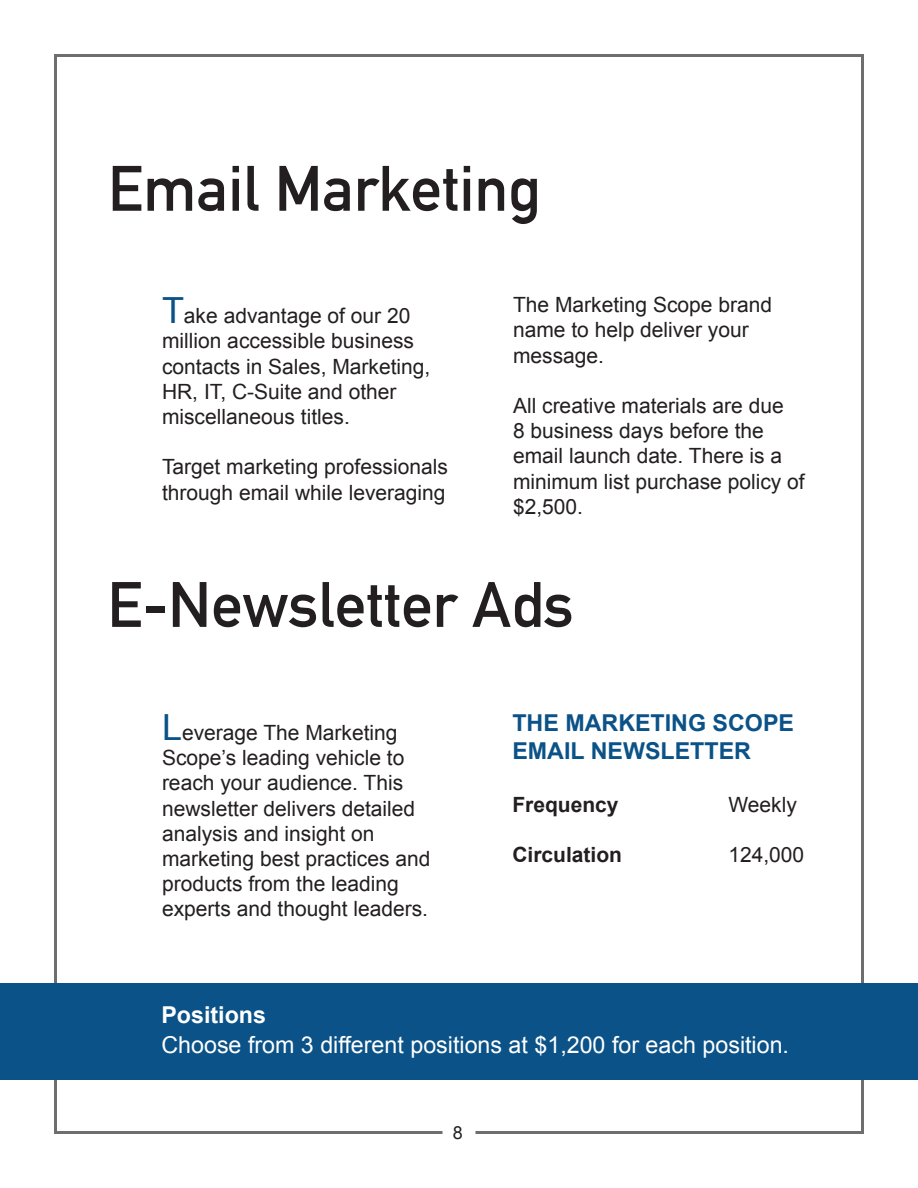
<style>
.page{position:relative;width:918px;height:1188px;background:#fff}
.page>*{position:absolute;margin:0;border:0;box-sizing:border-box;transform-origin:0 0}
.t1{font:700 63px "DIN Alternate";color:#231f20}
.t2{font:23.25px "Arial";color:#fff}
.t3{font:700 23.25px "Arial";color:#0a5287}
.t4{font:700 23.25px "Arial";color:#fff}
.t5{font:21px/25.2px "Arial";color:#231f20}
.t6{font:700 21px "Arial";color:#231f20}
.t7{font:18px "Arial";color:#231f20}
.s1{font-size:36px;color:#0a5287}
</style>
<div class="page">
<div style="left:0;top:983px;width:918px;height:97px;background:#0a5287"></div>
<div style="left:442px;top:1116px;width:34px;height:33px;border:2px solid #fff;border-radius:50%"></div>
<p class="t1" style="left:108px;top:141px;width:435px">Email Marketing</p>
<p class="t5" style="left:162px;top:303px;width:270px"><span class="s1">T</span>ake advantage of our 20 million accessible business contacts in Sales, Marketing,<br>HR, IT, C-Suite and other miscellaneous titles.</p>
<p class="t5" style="left:162px;top:455px;width:287px">Target marketing professionals through email while leveraging</p>
<p class="t5" style="left:513px;top:293px;width:261px">The Marketing Scope brand name to help deliver your message.</p>
<p class="t5" style="left:513px;top:393px;width:293px">All creative materials are due<br>8 business days before the email launch date. There is a minimum list purchase policy of $2,500.</p>
<p class="t1" style="left:107px;top:557px;width:468px">E-Newsletter Ads</p>
<p class="t5" style="left:162px;top:720px;width:270px"><span class="s1">L</span>everage The Marketing<br>Scope’s leading vehicle to reach your audience. This newsletter delivers detailed analysis and insight on marketing best practices and products from the leading experts and thought leaders.</p>
<p class="t3" style="left:512px;top:707px;width:283px">THE MARKETING SCOPE</p>
<p class="t3" style="left:512px;top:735px;width:240px">EMAIL NEWSLETTER</p>
<p class="t6" style="left:512px;top:791px;width:108px">Frequency</p>
<p class="t5" style="left:728px;top:792px;width:70px">Weekly</p>
<p class="t6" style="left:512px;top:841px;width:111px">Circulation</p>
<p class="t5" style="left:728px;top:842px;width:77px">124,000</p>
<p class="t4" style="left:161px;top:1000px;width:106px">Positions</p>
<p class="t2" style="left:161px;top:1030px;width:629px">Choose from 3 different positions at $1,200 for each position.</p>
<p class="t7" style="left:453px;top:1121px;width:12px">8</p>
</div>
